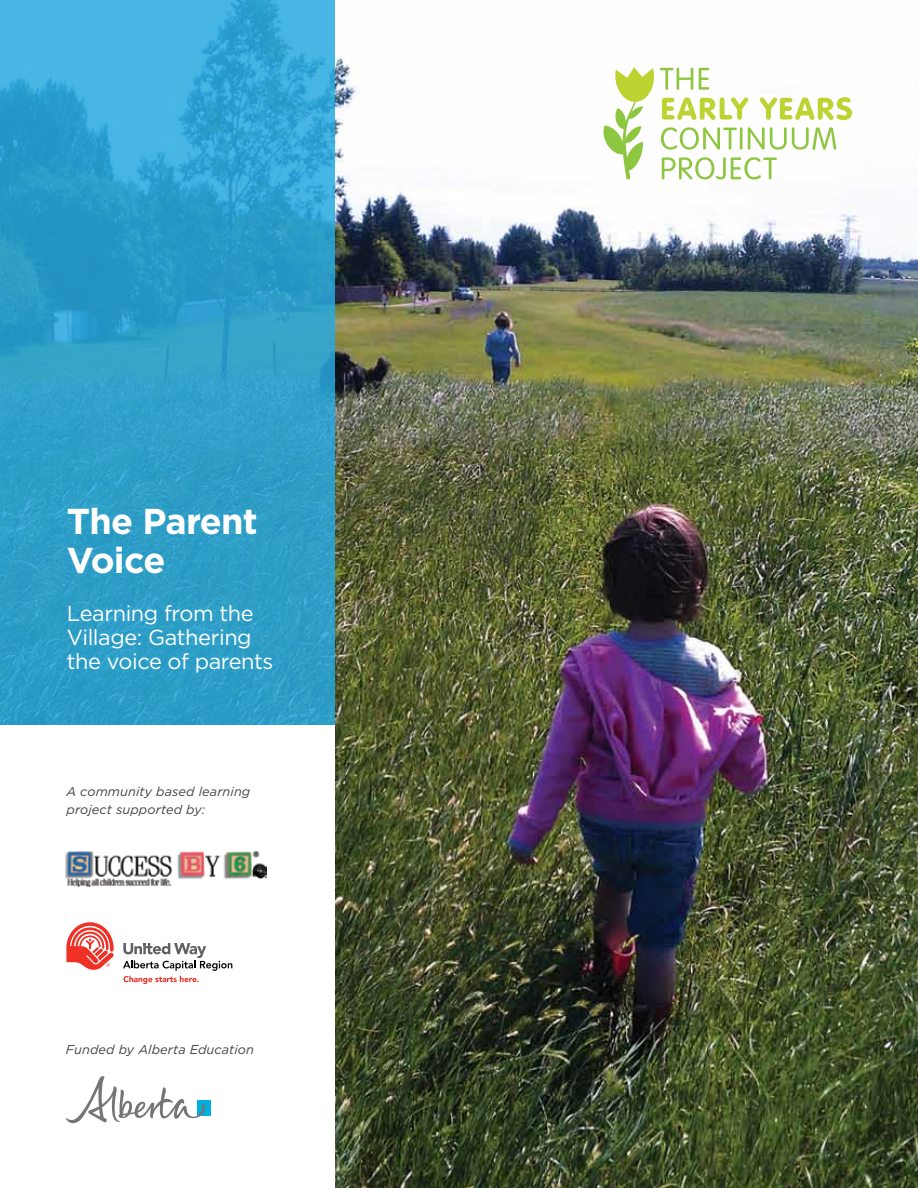
<style>
.page{position:relative;width:918px;height:1188px;background:#fff}
.page>*{position:absolute;margin:0;border:0;box-sizing:border-box;transform-origin:0 0}
.t1{font:700 36px/39px "Gotham";letter-spacing:-.03em;color:#fff}
.t2{font:21.75px/24px "Gotham";letter-spacing:-.02em;color:#fff}
.t3{font:italic 12.75px/18px "Gotham";letter-spacing:.01em;color:#414042}
</style>
<div class="page">
<img style="left:335px;top:57px;width:583px;height:1131px">
<svg style="left:0;top:0;width:335px;height:725px;background:#30a1cc"></svg>
<img style="left:65px;top:851px;width:202px;height:35px">
<svg style="left:66px;top:922px;width:48px;height:48px"></svg>
<svg style="left:123px;top:943px;width:109px;height:41px"></svg>
<div style="left:197px;top:1100px;width:13px;height:15px;background:#00afdb"></div>
<svg style="left:66px;top:1076px;width:139px;height:48px"></svg>
<svg style="left:603px;top:67px;width:51px;height:112px"></svg>
<svg style="left:660px;top:68px;width:33px;height:22px"></svg>
<svg style="left:699px;top:68px;width:10px;height:22px"></svg>
<svg style="left:662px;top:97px;width:86px;height:23px"></svg>
<svg style="left:760px;top:97px;width:92px;height:23px"></svg>
<svg style="left:661px;top:127px;width:76px;height:23px"></svg>
<hr style="left:740px;top:127px;width:2px;height:23px;background:#8dc63f">
<svg style="left:748px;top:127px;width:88px;height:23px"></svg>
<svg style="left:662px;top:157px;width:115px;height:23px"></svg>
<h1 class="t1" style="left:67px;top:502px;width:192px">The Parent<br>Voice</h1>
<h2 class="t2" style="left:67px;top:601px;width:208px">Learning from the<br>Village: Gathering the voice of parents</h2>
<p class="t3" style="left:66px;top:782px;width:185px">A community based learning project supported by:</p>
<p class="t3" style="left:66px;top:1040px;width:190px">Funded by Alberta Education</p>
</div>
